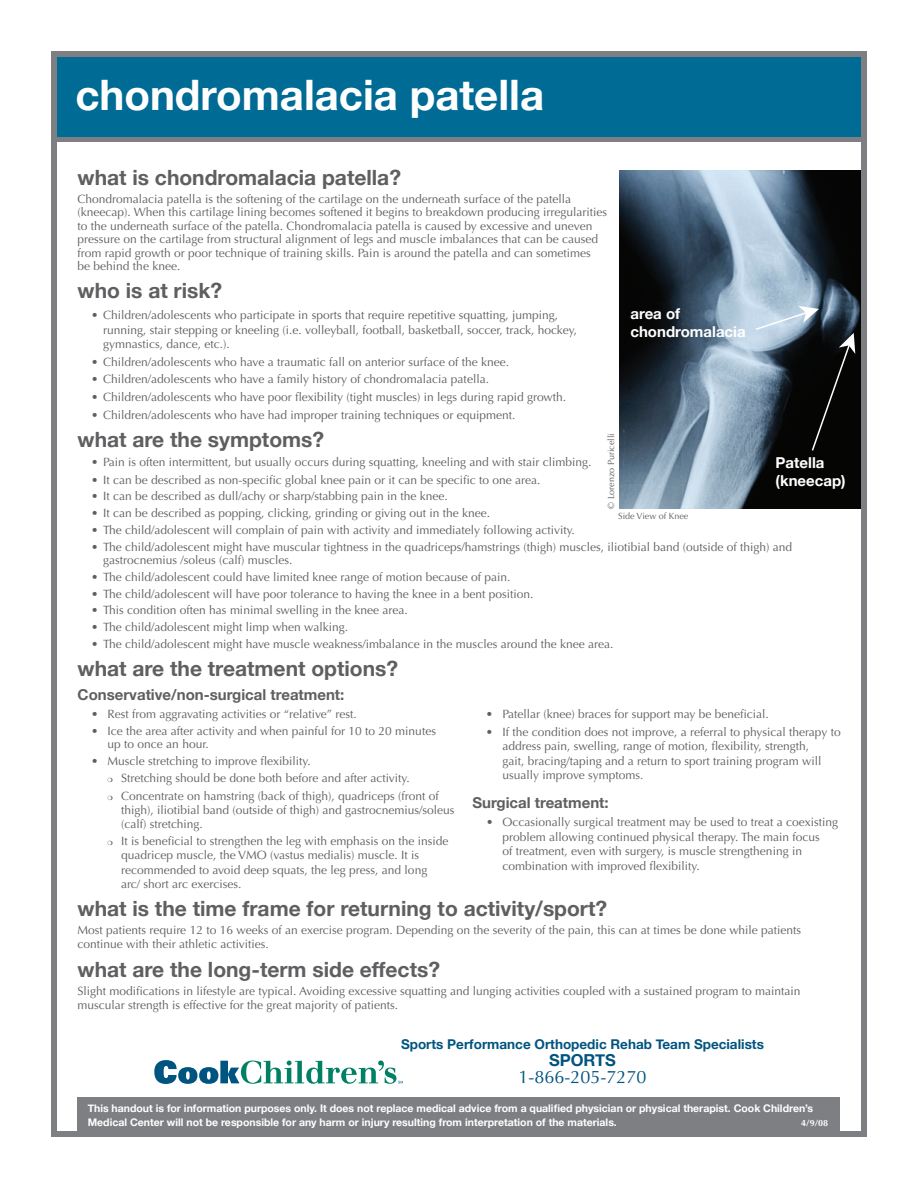
<style>
.page{position:relative;width:918px;height:1188px;background:#fff}
.page>*{position:absolute;margin:0;border:0;box-sizing:border-box;transform-origin:0 0}
.t1{font:700 42px "Helvetica Neue";color:#fff}
.t2{font:700 21px "Helvetica Neue";color:#5f5f62}
.t3{font:18px "Optima LT Std";color:#005480}
.t4{font:700 16.5px "Helvetica Neue";color:#005480}
.t5{font:700 15px "Helvetica Neue";color:#5f5f62}
.t6{font:700 15px/18px "Helvetica Neue";color:#fff}
.t7{font:700 13.5px "Helvetica Neue";color:#005480}
.t8{font:12px/14.4px "Optima LT Std";color:#5f5f62}
.t9{font:700 10.5px/13.5px "Helvetica Neue";color:#fff}
.t10{font:9px "Optima LT Std";color:#5f5f62}
.t11{font:700 9px "Optima LT Std";color:#fff}
.s1{color:#231f20}
</style>
<div class="page">
<img style="left:619px;top:170px;width:241px;height:338px">
<svg style="left:58px;top:136px;width:802px;height:6px;background:#687b85"></svg>
<div style="left:54px;top:54px;width:810px;height:82px;background:#006b95"></div>
<div style="left:51px;top:51px;width:816px;height:1086px;border:6px solid #7d7f82"></div>
<div style="left:78px;top:1098px;width:762px;height:36px;background:#7d7f82"></div>
<svg style="left:754px;top:306px;width:101px;height:146px;background:#384047"></svg>
<svg style="left:154px;top:1060px;width:249px;height:24px"></svg>
<h1 class="t1" style="left:75px;top:69px;width:470px">chondromalacia patella</h1>
<h2 class="t2" style="left:78px;top:164px;width:325px">what is chondromalacia patella?</h2>
<p class="t8" style="left:78px;top:193px;width:531px;line-height:13.5px">Chondromalacia patella is the softening of the cartilage on the underneath surface of the patella (kneecap). When this cartilage lining becomes softened it begins to breakdown producing irregularities to the underneath surface of the patella. Chondromalacia patella is caused by excessive and uneven pressure on the cartilage from structural alignment of legs and muscle imbalances that can be caused from rapid growth or poor technique of training skills. Pain is around the patella and can sometimes<br>be behind the knee.</p>
<h2 class="t2" style="left:78px;top:278px;width:146px">who is at risk?</h2>
<p class="t8" style="left:103px;top:309px;width:476px;text-indent:-12px">• Children/adolescents who participate in sports that require repetitive squatting, jumping, running, stair stepping or kneeling (i.e. volleyball, football, basketball, soccer, track, hockey, gymnastics, dance, etc.).</p>
<p class="t8" style="left:91px;top:356px;width:419px">• Children/adolescents who have a traumatic fall on anterior surface of the knee.</p>
<p class="t8" style="left:91px;top:373px;width:399px">• Children/adolescents who have a family history of chondromalacia patella.</p>
<p class="t8" style="left:91px;top:391px;width:477px">• Children/adolescents who have poor flexibility (tight muscles) in legs during rapid growth.</p>
<p class="t8" style="left:91px;top:409px;width:426px">• Children/adolescents who have had improper training techniques or equipment.</p>
<h2 class="t2" style="left:78px;top:427px;width:248px">what are the symptoms?</h2>
<p class="t8" style="left:91px;top:456px;width:502px">• Pain is often intermittent, but usually occurs during squatting, kneeling and with stair climbing.</p>
<p class="t8" style="left:91px;top:474px;width:451px">• It can be described as non-specific global knee pain or it can be specific to one area.</p>
<p class="t8" style="left:91px;top:490px;width:358px">• It can be described as dull/achy or sharp/stabbing pain in the knee.</p>
<p class="t8" style="left:91px;top:507px;width:401px">• It can be described as popping, clicking, grinding or giving out in the knee.</p>
<p class="t8" style="left:91px;top:524px;width:485px">• The child/adolescent will complain of pain with activity and immediately following activity.</p>
<p class="t8" style="left:103px;top:541px;width:691px;line-height:13.5px;text-indent:-12px">• The child/adolescent might have muscular tightness in the quadriceps/hamstrings (thigh) muscles, iliotibial band (outside of thigh) and gastrocnemius /soleus (calf) muscles.</p>
<p class="t8" style="left:91px;top:571px;width:421px">• The child/adolescent could have limited knee range of motion because of pain.</p>
<p class="t8" style="left:91px;top:587px;width:444px">• The child/adolescent will have poor tolerance to having the knee in a bent position.</p>
<p class="t8" style="left:91px;top:604px;width:318px">• This condition often has minimal swelling in the knee area.</p>
<p class="t8" style="left:91px;top:621px;width:258px">• The child/adolescent might limp when walking.</p>
<p class="t8" style="left:91px;top:638px;width:524px">• The child/adolescent might have muscle weakness/imbalance in the muscles around the knee area.</p>
<p class="t6" style="left:630px;top:304px;width:117px">area of chondromalacia</p>
<p class="t10" style="left:607px;top:509px;width:77px;rotate:-90deg">© Lorenzo Puricelli</p>
<p class="t6" style="left:776px;top:454px;width:71px">Patella (kneecap)</p>
<p class="t10" style="left:618px;top:512px;width:72px">Side View of Knee</p>
<h2 class="t2" style="left:78px;top:656px;width:322px">what are the treatment options?</h2>
<p class="t5" style="left:78px;top:685px;width:268px">Conservative/non-surgical treatment:</p>
<p class="t8" style="left:91px;top:708px;width:267px">• Rest from aggravating activities or “relative” rest.</p>
<p class="t8" style="left:108px;top:725px;width:330px;line-height:13.5px;text-indent:-16px">• Ice the area after activity and when painful for 10 to 20 minutes up to once an hour.</p>
<p class="t8" style="left:108px;top:754px;width:333px;line-height:17.2px;text-indent:-16px">• Muscle stretching to improve flexibility.<br><span class="s1">❍</span> Stretching should be done both before and after activity.<br><span class="s1">❍</span> Concentrate on hamstring (back of thigh), quadriceps (front of</p>
<p class="t8" style="left:121px;top:804px;width:335px">thigh), iliotibial band (outside of thigh) and gastrocnemius/soleus (calf) stretching.</p>
<p class="t8" style="left:121px;top:835px;width:329px;text-indent:-14px"><span class="s1">❍</span> It is beneficial to strengthen the leg with emphasis on the inside quadricep muscle, the VMO (vastus medialis) muscle. It is recommended to avoid deep squats, the leg press, and long arc/ short arc exercises.</p>
<p class="t8" style="left:486px;top:708px;width:284px">• Patellar (knee) braces for support may be beneficial.</p>
<p class="t8" style="left:502px;top:726px;width:340px;text-indent:-16px">• If the condition does not improve, a referral to physical therapy to address pain, swelling, range of motion, flexibility, strength,<br>gait, bracing/taping and a return to sport training program will usually improve symptoms.</p>
<p class="t5" style="left:472px;top:793px;width:138px">Surgical treatment:</p>
<p class="t8" style="left:502px;top:816px;width:337px;text-indent:-16px">• Occasionally surgical treatment may be used to treat a coexisting problem allowing continued physical therapy. The main focus<br>of treatment, even with surgery, is muscle strengthening in combination with improved flexibility.</p>
<h2 class="t2" style="left:78px;top:896px;width:531px">what is the time frame for returning to activity/sport?</h2>
<p class="t8" style="left:78px;top:925px;width:725px;line-height:13.5px">Most patients require 12 to 16 weeks of an exercise program. Depending on the severity of the pain, this can at times be done while patients continue with their athletic activities.</p>
<h2 class="t2" style="left:78px;top:957px;width:364px">what are the long-term side effects?</h2>
<p class="t8" style="left:78px;top:985px;width:724px;line-height:13.5px">Slight modifications in lifestyle are typical. Avoiding excessive squatting and lunging activities coupled with a sustained program to maintain muscular strength is effective for the great majority of patients.</p>
<p class="t7" style="left:401px;top:1036px;width:364px">Sports Performance Orthopedic Rehab Team Specialists</p>
<h3 class="t4" style="left:549px;top:1050px;width:68px">SPORTS</h3>
<h3 class="t3" style="left:518px;top:1070px;width:130px">1-866-205-7270</h3>
<p class="t9" style="left:88px;top:1102px;width:727px">This handout is for information purposes only. It does not replace medical advice from a qualified physician or physical therapist. Cook Children’s<br>Medical Center will not be responsible for any harm or injury resulting from interpretation of the materials.</p>
<p class="t11" style="left:801px;top:1119px;width:29px">4/9/08</p>
</div>
